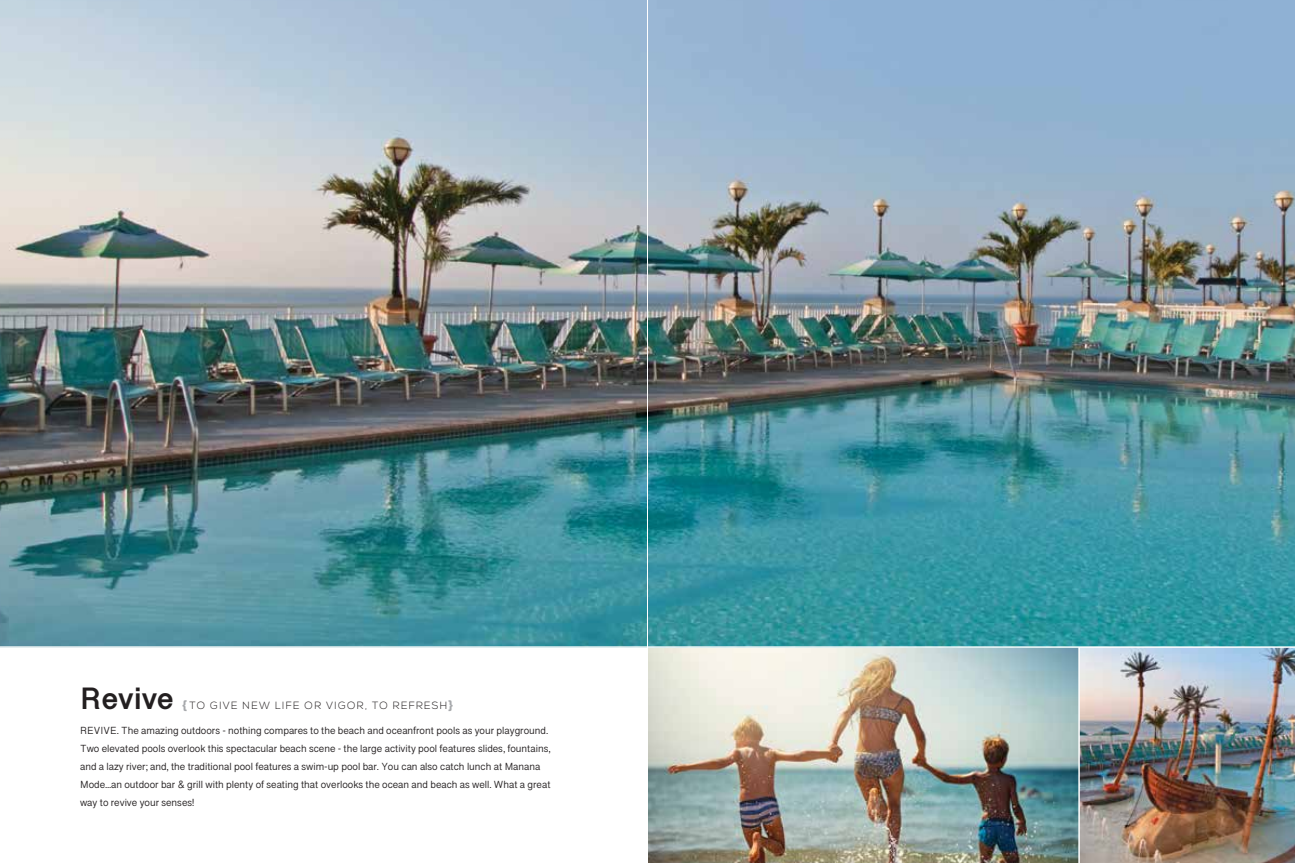
<style>
.page{position:relative;width:1296px;height:864px;background:#fff}
.page>*{position:absolute;margin:0;border:0;box-sizing:border-box;transform-origin:0 0}
.t1{font:700 31.5px "Malayalam Sangam MN";letter-spacing:.015em;color:#231f20}
.t2{font:10.5px/18px "Myanmar Sangam MN";color:#231f20}
.t3{font:300 10.5px "Nexa";letter-spacing:.125em;color:#231f20}
.s1{font-family:"Helvetica Neue LT Std";font-weight:800;font-size:12px;color:#a7a9ac}
</style>
<div class="page">
<img style="left:0;top:0;width:646px;height:646px">
<img style="left:648px;top:648px;width:430px;height:214px">
<img style="left:648px;top:0;width:646px;height:646px">
<img style="left:1080px;top:648px;width:214px;height:214px">
<h1 class="t1" style="left:80px;top:684px;width:95px">Revive</h1>
<p class="t3" style="left:182px;top:700px;width:272px"><span class="s1">{</span> TO GIVE NEW LIFE OR VIGOR, TO REFRESH<span class="s1">}</span></p>
<p class="t2" style="left:80px;top:722px;width:472px">REVIVE. The amazing outdoors - nothing compares to the beach and oceanfront pools as your playground.<br>Two elevated pools overlook this spectacular beach scene - the large activity pool features slides, fountains, and a lazy river; and, the traditional pool features a swim-up pool bar. You can also catch lunch at Manana Mode...an outdoor bar &amp; grill with plenty of seating that overlooks the ocean and beach as well. What a great way to revive your senses!</p>
</div>
